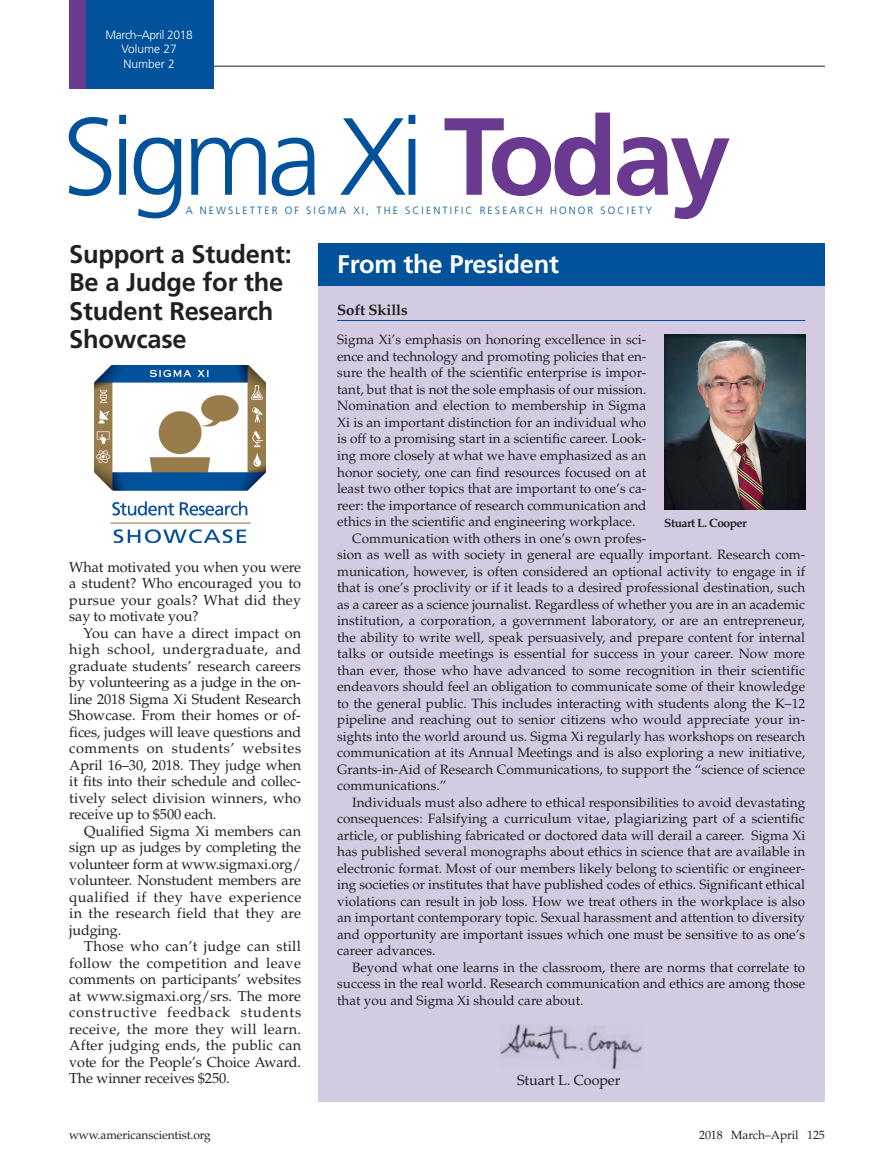
<style>
.page{position:relative;width:885px;height:1175px;background:#fff}
.page>*{position:absolute;margin:0;border:0;box-sizing:border-box;transform-origin:0 0}
.Head_San_Serif{font:300 109.5px "Frutiger LT Std";letter-spacing:-.06em;color:#01529a}
.NL_Head{font:700 25.5px/28.5px "Frutiger LT Std";letter-spacing:-.01em;color:#231f20}
.NL_Head-2{font:700 25.5px "Frutiger LT Std";letter-spacing:-.01em;color:#fff}
.Subhead{font:700 15px "Palatino LT Std";letter-spacing:-.01em;color:#231f20}
.ASText{font:14.4px/16.5px "Palatino LT Std";color:#231f20;text-align:justify}
.ASText-2{font:13.5px/16.5px "Palatino LT Std";color:#231f20;text-align:justify}
.t1{font:12px "Palatino LT Std";letter-spacing:-.01em;color:#231f20}
.t2{font:300 12px "Frutiger LT Std";letter-spacing:-.03em;color:#fff}
.SXT_caption{font:700 12px "Palatino LT Std";letter-spacing:-.04em;color:#231f20}
.t3{font:300 12px "Frutiger LT Std";color:#fff}
.t4{font:300 10.5px "Frutiger LT Std";letter-spacing:.2em;color:#01529a}
.s1{font-weight:700;color:#693a90}
</style>
<div class="page">
<hr style="left:86px;top:66px;width:738px;height:1px;background:#231f20">
<div style="left:69px;top:0;width:144px;height:88px;background:#01529a"></div>
<div style="left:69px;top:0;width:17px;height:88px;background:#693a90"></div>
<div style="left:318px;top:245px;width:506px;height:856px;background:#d4cbe2"></div>
<div style="left:318px;top:243px;width:506px;height:43px;background:#01529a"></div>
<div style="left:661px;top:334px;width:144px;height:177px;background:#231f20;opacity:.4"></div>
<img style="left:500px;top:1024px;width:143px;height:46px">
<hr style="left:337px;top:320px;width:468px;height:1px;background:#01529a">
<img style="left:95px;top:365px;width:171px;height:177px">
<p class="t2" style="left:106px;top:28px;width:89px">March–April 2018</p>
<p class="t3" style="left:121px;top:42px;width:57px">Volume 27</p>
<p class="t2" style="left:123px;top:57px;width:53px">Number 2</p>
<p class="Head_San_Serif" style="left:62px;top:95px;width:669px">Sigma Xi <span class="s1">Today</span></p>
<p class="NL_Head-2" style="left:337px;top:249px;width:223px">From the President</p>
<p class="t4" style="left:186px;top:204px;width:468px">A NEWSLETTER OF SIGMA XI, THE SCIENTIFIC RESEARCH HONOR SOCIETY</p>
<p class="NL_Head" style="left:69px;top:240px;width:224px">Support a Student:<br>Be a Judge for the<br>Student Research<br>Showcase</p>
<p class="Subhead" style="left:337px;top:301px;width:72px">Soft Skills</p>
<p class="ASText-2" style="left:337px;top:332px;width:311px">Sigma Xi’s emphasis on honoring excellence in sci&shy;ence and technology and promoting policies that en&shy;sure the health of the scientific enterprise is impor&shy;tant, but that is not the sole emphasis of our mission.<br>Nomination and election to membership in Sigma Xi is an important distinction for an individual who is off to a promising start in a scientific career. Look&shy;ing more closely at what we have emphasized as an honor society, one can find resources focused on at least two other topics that are important to one’s ca&shy;reer: the importance of research communication and ethics in the scientific and engineering workplace.</p>
<p class="ASText-2" style="left:337px;top:530px;width:469px;text-align:left;text-indent:15px">Communication with others in one’s own profes-<br>sion as well as with society in general are equally important. Research com&shy;munication, however, is often considered an optional activity to engage in if that is one’s proclivity or if it leads to a desired professional destination, such as a career as a science journalist. Regardless of whether you are in an academic institution, a corporation, a government laboratory, or are an entrepreneur, the ability to write well, speak persuasively, and prepare content for internal talks or outside meetings is essential for success in your career. Now more than ever, those who have advanced to some recognition in their scientific endeavors should feel an obligation to communicate some of their knowledge to the general public. This includes interacting with students along the K–12 pipeline and reaching out to senior citizens who would appreciate your in&shy;sights into the world around us. Sigma Xi regularly has workshops on research communication at its Annual Meetings and is also exploring a new initiative, Grants-in-Aid of Research Communications, to support the “science of science communications.”</p>
<p class="ASText-2" style="left:337px;top:794px;width:469px;text-indent:15px">Individuals must also adhere to ethical responsibilities to avoid devastating consequences: Falsifying a curriculum vitae, plagiarizing part of a scientific article, or publishing fabricated or doctored data will derail a career. Sigma Xi has published several monographs about ethics in science that are available in electronic format. Most of our members likely belong to scientific or engineer&shy;ing societies or institutes that have published codes of ethics. Significant ethical violations can result in job loss. How we treat others in the workplace is also an important contemporary topic. Sexual harassment and attention to diversity and opportunity are important issues which one must be sensitive to as one’s career advances.</p>
<p class="ASText-2" style="left:337px;top:959px;width:469px;text-indent:15px">Beyond what one learns in the classroom, there are norms that correlate to success in the real world. Research communication and ethics are among those that you and Sigma Xi should care about.</p>
<p class="SXT_caption" style="left:664px;top:516px;width:84px">Stuart L. Cooper</p>
<p class="ASText" style="left:69px;top:559px;width:233px">What motivated you when you were a student? Who encouraged you to pursue your goals? What did they say to motivate you?</p>
<p class="ASText" style="left:69px;top:625px;width:233px;text-indent:14px">You can have a direct impact on high school, undergraduate, and graduate students’ research careers by volunteering as a judge in the on&shy;line 2018 Sigma Xi Student Research Showcase. From their homes or of&shy;fices, judges will leave questions and comments on students’ websites April 16–30, 2018. They judge when it fits into their schedule and collec&shy;tively select division winners, who receive up to $500 each.</p>
<p class="ASText" style="left:69px;top:823px;width:233px;text-indent:15px">Qualified Sigma Xi members can sign up as judges by completing the volunteer form at www.sigmaxi.org/ volunteer. Nonstudent members are qualified if they have experience in the research field that they are judging.</p>
<p class="ASText" style="left:69px;top:938px;width:233px;text-indent:15px">Those who can’t judge can still follow the competition and leave comments on participants’ websites at www.sigmaxi.org/srs. The more constructive feedback students receive, the more they will learn.<br>After judging ends, the public can vote for the People’s Choice Award.<br>The winner receives $250.</p>
<p class="ASText" style="left:517px;top:1072px;width:105px">Stuart L. Cooper</p>
<p class="t1" style="left:69px;top:1127px;width:143px">www.americanscientist.org</p>
<p class="t1" style="left:699px;top:1127px;width:127px">2018 March–April 125</p>
</div>
